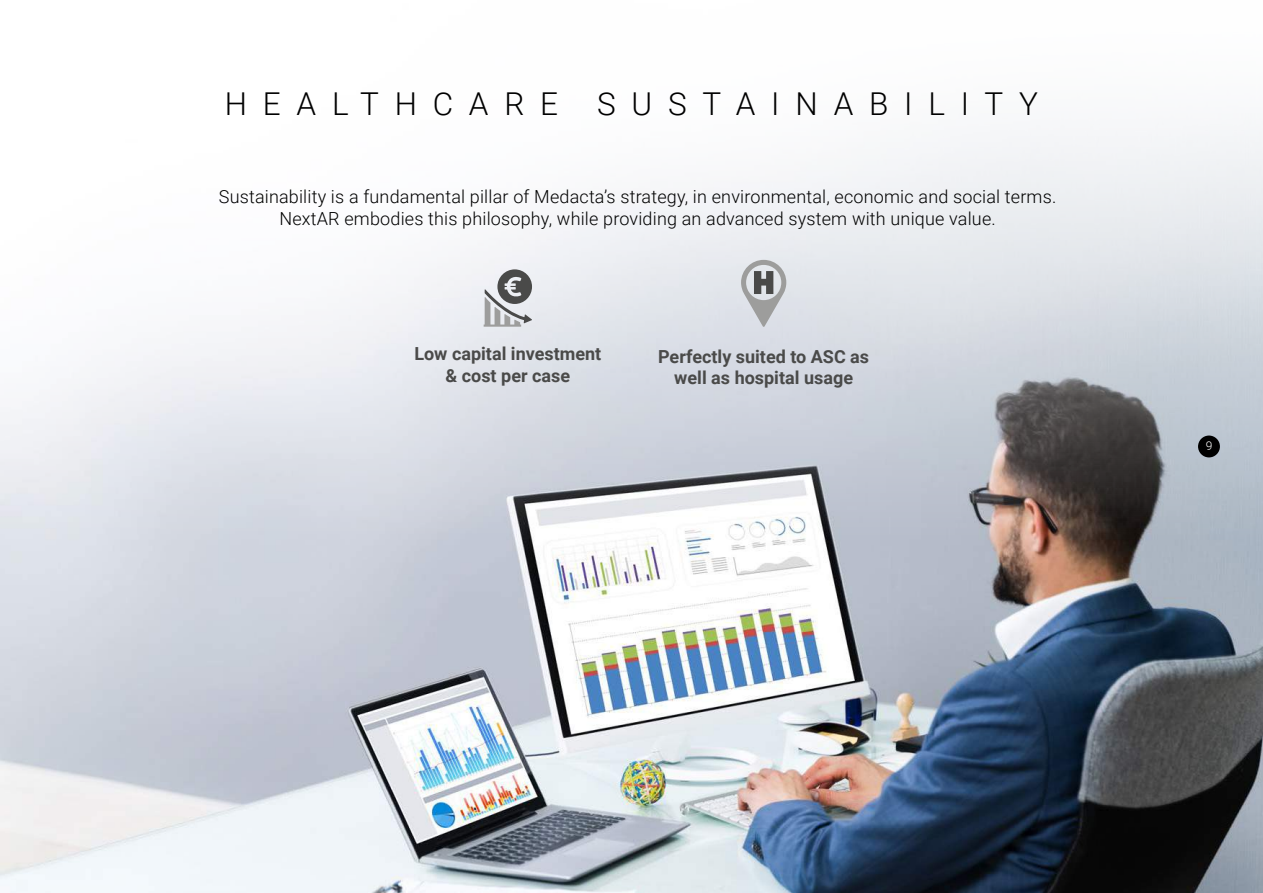
<style>
.page{position:relative;width:1263px;height:893px;background:#fff}
.page>*{position:absolute;margin:0;border:0;box-sizing:border-box;transform-origin:0 0}
.t1{font:300 31.5px "Roboto";letter-spacing:.5em;color:#000}
.t2{font:300 18px/21.6px "Roboto";letter-spacing:.01em;color:#000;text-align:center}
.t3{font:700 18px/21.6px "Roboto";color:#4a4a49;text-align:center}
.t4{font:300 12px "Roboto";color:#fff}
</style>
<div class="page">
<img style="left:0;top:128px;width:1263px;height:765px">
<svg style="left:484px;top:269px;width:48px;height:58px;background:#a8a9ab"></svg>
<svg style="left:741px;top:260px;width:45px;height:67px;background:#b7b9bc"></svg>
<div style="left:1198px;top:436px;width:22px;height:21px;background:#000;border-radius:50%"></div>
<h1 class="t1" style="left:225px;top:82px;width:815px">HEALTHCARE SUSTAINABILITY</h1>
<p class="t2" style="left:219px;top:185px;width:839px">Sustainability is a fundamental pillar of Medacta’s strategy, in environmental, economic and social terms.<br>NextAR embodies this philosophy, while providing an advanced system with unique value.</p>
<p class="t3" style="left:414px;top:342px;width:188px">Low capital investment &amp; cost per case</p>
<p class="t3" style="left:658px;top:345px;width:213px">Perfectly suited to ASC as well as hospital usage</p>
<p class="t4" style="left:1206px;top:438px;width:8px">9</p>
</div>
